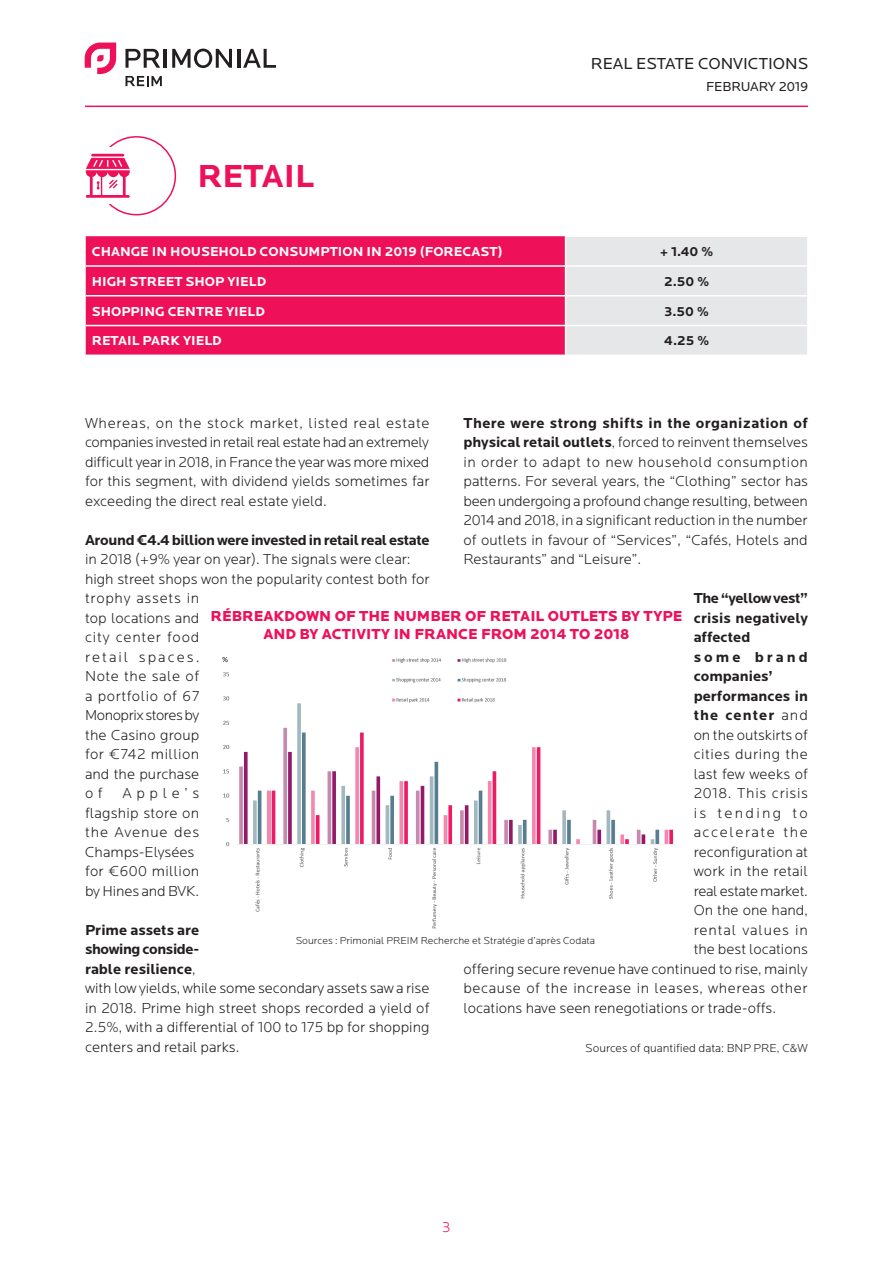
<style>
.page{position:relative;width:893px;height:1263px;background:#fff}
.page>*{position:absolute;margin:0;border:0;box-sizing:border-box;transform-origin:0 0}
.t1{font:700 33px "Locator";color:#ee1059}
.t2{font:16.5px "Locator";color:#231f20}
.t3{font:300 15px/19.5px "Locator";color:#231f20}
.t4{font:900 15px/18px "Locator";color:#ee1059;text-align:center}
.t5{font:300 15px "Locator";letter-spacing:.035em;color:#231f20}
.t6{font:700 15px "Locator";letter-spacing:-.005em;color:#231f20}
.t7{font:700 15px "Locator";letter-spacing:-.025em;color:#231f20}
.t8{font:300 15px "Locator";letter-spacing:-.02em;color:#231f20}
.t9{font:700 15px "Locator";letter-spacing:-.03em;color:#231f20}
.t10{font:300 15px "Locator";letter-spacing:.045em;color:#231f20}
.t11{font:300 15px "Locator";letter-spacing:.06em;color:#231f20}
.t12{font:300 15px "Locator";letter-spacing:.105em;color:#231f20}
.t13{font:700 15px "Locator";letter-spacing:.07em;color:#231f20}
.t14{font:300 15px "Locator";letter-spacing:.155em;color:#231f20}
.t15{font:700 15px "Locator";letter-spacing:.205em;color:#231f20}
.t16{font:300 15px "Locator";color:#ee1059}
.t17{font:700 13.5px "Locator";color:#fff}
.t18{font:700 13.5px "Locator";color:#231f20}
.t19{font:13.5px "Locator";letter-spacing:-.01em;color:#231f20}
.t20{font:300 12px "Locator";color:#231f20}
.t21{font:300 10.5px "Locator";color:#231f20}
.s1{font-weight:700}
.s2{font-weight:300}
</style>
<div class="page">
<hr style="left:85px;top:106px;width:723px;height:1px;background:#ed165a">
<svg style="left:125px;top:49px;width:35px;height:19px"></svg>
<hr style="left:164px;top:49px;width:3px;height:19px;background:#231f20">
<svg style="left:172px;top:49px;width:60px;height:19px"></svg>
<hr style="left:237px;top:49px;width:3px;height:19px;background:#231f20">
<svg style="left:243px;top:49px;width:33px;height:19px"></svg>
<svg style="left:85px;top:43px;width:31px;height:31px"></svg>
<svg style="left:126px;top:76px;width:36px;height:10px"></svg>
<div style="left:86px;top:236px;width:479px;height:119px;background:#ee1059"></div>
<hr style="left:86px;top:265px;width:480px;height:2px;background:#fff">
<hr style="left:86px;top:295px;width:480px;height:1px;background:#fff">
<hr style="left:86px;top:325px;width:480px;height:1px;background:#fff">
<div style="left:565px;top:237px;width:242px;height:118px;background:#e6e7e9"></div>
<div style="left:97px;top:136px;width:79px;height:79px;border:2px solid #ee1059;border-radius:50%"></div>
<div style="left:95px;top:147px;width:30px;height:57px;background:#fff"></div>
<svg style="left:86px;top:154px;width:44px;height:44px"></svg>
<img style="left:222px;top:657px;width:452px;height:272px">
<h1 class="t1" style="left:197px;top:157px;width:118px">RETAIL</h1>
<p class="t2" style="left:591px;top:54px;width:219px">REAL ESTATE CONVICTIONS</p>
<p class="t19" style="left:706px;top:79px;width:104px">FEBRUARY 2019</p>
<p class="t17" style="left:92px;top:244px;width:413px">CHANGE IN HOUSEHOLD CONSUMPTION IN 2019 (FORECAST)</p>
<p class="t18" style="left:660px;top:244px;width:55px">+ 1.40 %</p>
<p class="t17" style="left:92px;top:274px;width:176px">HIGH STREET SHOP YIELD</p>
<p class="t18" style="left:664px;top:274px;width:47px">2.50 %</p>
<p class="t17" style="left:92px;top:303px;width:175px">SHOPPING CENTRE YIELD</p>
<p class="t18" style="left:665px;top:303px;width:46px">3.50 %</p>
<p class="t17" style="left:92px;top:333px;width:131px">RETAIL PARK YIELD</p>
<p class="t18" style="left:664px;top:333px;width:47px">4.25 %</p>
<p class="t3" style="left:463px;top:413px;width:346px;text-align:justify"><span class="s1">There were strong shifts in the organization of physical retail outlets</span>, forced to reinvent themselves in order to adapt to new household consumption patterns. For several years, the “Clothing” sector has been undergoing a profound change resulting, between 2014 and 2018, in a significant reduction in the number of outlets in favour of “Services”, “Cafés, Hotels and Restaurants” and “Leisure”.</p>
<p class="t9" style="left:694px;top:589px;width:116px">The “yellow vest”</p>
<p class="t6" style="left:694px;top:609px;width:116px">crisis negatively</p>
<p class="t6" style="left:694px;top:628px;width:58px">affected</p>
<p class="t15" style="left:694px;top:648px;width:116px">some brand</p>
<p class="t6" style="left:694px;top:667px;width:81px">companies’</p>
<p class="t6" style="left:694px;top:687px;width:116px">performances in</p>
<p class="t13" style="left:694px;top:706px;width:116px">the center <span class="s2">and</span></p>
<p class="t3" style="left:694px;top:725px;width:116px">on the outskirts of</p>
<p class="t5" style="left:694px;top:746px;width:116px">cities during the</p>
<p class="t3" style="left:694px;top:764px;width:116px">last few weeks of</p>
<p class="t10" style="left:694px;top:785px;width:116px">2018. This crisis</p>
<p class="t14" style="left:694px;top:804px;width:116px">is tending to</p>
<p class="t12" style="left:694px;top:824px;width:116px">accelerate the</p>
<p class="t3" style="left:694px;top:842px;width:116px">reconfiguration at</p>
<p class="t3" style="left:694px;top:861px;width:116px">work in the retail</p>
<p class="t8" style="left:694px;top:882px;width:116px">real estate market.</p>
<p class="t3" style="left:694px;top:900px;width:116px">On the one hand,</p>
<p class="t11" style="left:694px;top:921px;width:116px">rental values in</p>
<p class="t3" style="left:694px;top:939px;width:116px">the best locations</p>
<p class="t3" style="left:463px;top:959px;width:346px">offering secure revenue have continued to rise, mainly</p>
<p class="t5" style="left:463px;top:980px;width:346px">because of the increase in leases, whereas other</p>
<p class="t3" style="left:463px;top:998px;width:314px">locations have seen renegotiations or trade-offs.</p>
<p class="t20" style="left:585px;top:1041px;width:224px">Sources of quantified data: BNP PRE, C&amp;W</p>
<p class="t3" style="left:85px;top:413px;width:346px;text-align:justify">Whereas, on the stock market, listed real estate companies invested in retail real estate had an extremely difficult year in 2018, in France the year was more mixed for this segment, with dividend yields sometimes far exceeding the direct real estate yield.</p>
<p class="t7" style="left:85px;top:531px;width:346px">Around €4.4 billion were invested in retail real estate</p>
<p class="t3" style="left:85px;top:549px;width:346px">in 2018 (+9% year on year). The signals were clear: high street shops won the popularity contest both for trophy assets in<br>top locations and<br>city center food<br>retail spaces.<br>Note the sale of<br>a portfolio of 67<br>Monoprix stores by<br>the Casino group<br>for €742 million<br>and the purchase<br>o f</p>
<p class="t4" style="left:211px;top:607px;width:473px">RÉBREAKDOWN OF THE NUMBER OF RETAIL OUTLETS BY TYPE<br>AND BY ACTIVITY IN FRANCE FROM 2014 TO 2018</p>
<p class="t3" style="left:85px;top:783px;width:116px;text-indent:37px">Apple’s flagship store on the Avenue des<br>Champs-Elysées for €600 million by Hines and BVK.</p>
<p class="t3" style="left:85px;top:920px;width:346px"><span class="s1">Prime assets are<br>showing conside-<br>rable resilience</span>,<br>with low yields, while some secondary assets saw a rise in 2018. Prime high street shops recorded a yield of 2.5%, with a differential of 100 to 175 bp for shopping centers and retail parks.</p>
<p class="t21" style="left:296px;top:935px;width:301px">Sources : Primonial PREIM Recherche et Stratégie d’après Codata</p>
<p class="t16" style="left:442px;top:1218px;width:10px">3</p>
</div>
